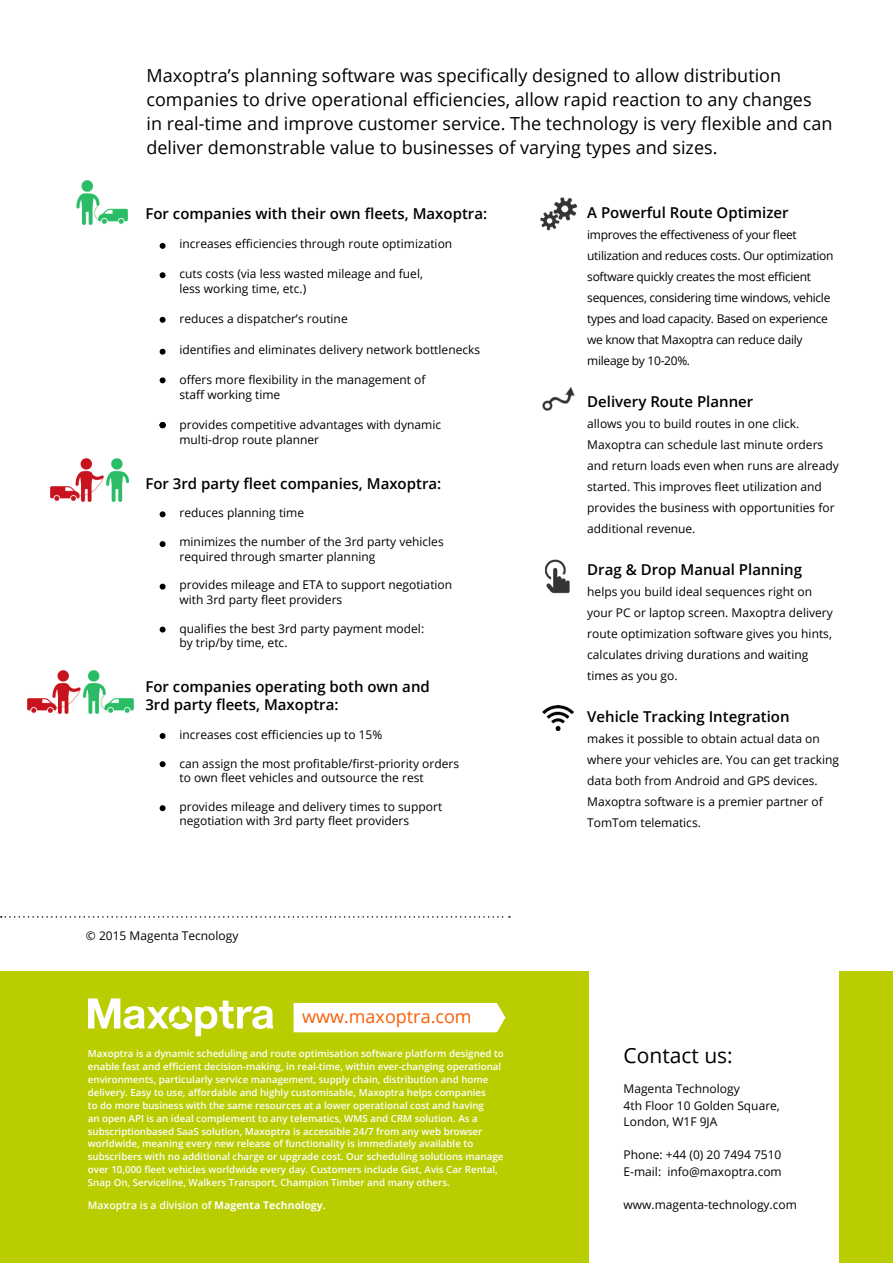
<style>
.page{position:relative;width:893px;height:1263px;background:#fff}
.page>*{position:absolute;margin:0;border:0;box-sizing:border-box;transform-origin:0 0}
.t1{font:21px "Open Sans";color:#000}
.t2{font:18px/24px "Open Sans";color:#000}
.t3{font:18px "Open Sans";color:#f95e06}
.t4{font:600 15px/18px "Open Sans";color:#000}
.t5{font:12px/21px "Open Sans";color:#000}
.t6{font:12px/21px "Open Sans";letter-spacing:-.025em;color:#000}
.t7{font:600 10.5px "Open Sans";color:#fff}
.t8{font:600 9.75px/12.9px "Open Sans";color:#fff}
.s1{font-weight:700}
</style>
<div class="page">
<img style="left:545px;top:559px;width:25px;height:35px">
<img style="left:540px;top:197px;width:36px;height:34px">
<svg style="left:1px;top:916px;width:509px;height:2px"></svg>
<div style="left:0;top:971px;width:893px;height:292px;background:#b9cd00"></div>
<div style="left:590px;top:971px;width:249px;height:292px;background:#fff"></div>
<div style="left:294px;top:1003px;width:211px;height:29px;background:#fff"></div>
<svg style="left:88px;top:998px;width:186px;height:38px"></svg>
<img style="left:542px;top:387px;width:32px;height:23px">
<img style="left:543px;top:706px;width:31px;height:24px">
<img style="left:77px;top:181px;width:50px;height:43px">
<img style="left:50px;top:458px;width:78px;height:44px">
<img style="left:28px;top:670px;width:106px;height:44px">
<svg style="left:160px;top:422px;width:6px;height:6px"></svg>
<svg style="left:160px;top:511px;width:6px;height:6px"></svg>
<svg style="left:160px;top:541px;width:6px;height:6px"></svg>
<svg style="left:160px;top:584px;width:6px;height:6px"></svg>
<svg style="left:160px;top:627px;width:6px;height:5px"></svg>
<svg style="left:160px;top:733px;width:6px;height:6px"></svg>
<svg style="left:160px;top:761px;width:6px;height:6px"></svg>
<svg style="left:160px;top:805px;width:6px;height:6px"></svg>
<svg style="left:160px;top:377px;width:6px;height:6px"></svg>
<svg style="left:160px;top:349px;width:6px;height:6px"></svg>
<svg style="left:160px;top:317px;width:6px;height:6px"></svg>
<svg style="left:160px;top:272px;width:6px;height:6px"></svg>
<svg style="left:160px;top:243px;width:6px;height:6px"></svg>
<p class="t2" style="left:146px;top:63px;width:688px">Maxoptra’s planning software was specifically designed to allow distribution companies to drive operational efficiencies, allow rapid reaction to any changes<br>in real-time and improve customer service. The technology is very flexible and can deliver demonstrable value to businesses of varying types and sizes.</p>
<p class="t4" style="left:145px;top:204px;width:343px">For companies with their own fleets, Maxoptra:</p>
<p class="t5" style="left:179px;top:233px;width:274px">increases efficiencies through route optimization</p>
<p class="t5" style="left:179px;top:266px;width:245px;line-height:15px">cuts costs (via less wasted mileage and fuel, less working time, etc.)</p>
<p class="t5" style="left:179px;top:308px;width:170px">reduces a dispatcher’s routine</p>
<p class="t5" style="left:179px;top:338px;width:302px">identifies and eliminates delivery network bottlenecks</p>
<p class="t5" style="left:179px;top:371px;width:248px;line-height:15px">offers more flexibility in the management of staff working time</p>
<p class="t5" style="left:179px;top:416px;width:263px;line-height:15px">provides competitive advantages with dynamic multi-drop route planner</p>
<p class="t4" style="left:145px;top:474px;width:297px">For 3rd party fleet companies, Maxoptra:</p>
<p class="t5" style="left:179px;top:502px;width:126px">reduces planning time</p>
<p class="t5" style="left:179px;top:534px;width:266px;line-height:14.4px">minimizes the number of the 3rd party vehicles required through smarter planning</p>
<p class="t5" style="left:179px;top:577px;width:274px;line-height:14.4px">provides mileage and ETA to support negotiation with 3rd party fleet providers</p>
<p class="t5" style="left:179px;top:621px;width:246px;line-height:14.4px">qualifies the best 3rd party payment model: by trip/by time, etc.</p>
<p class="t4" style="left:145px;top:677px;width:286px">For companies operating both own and<br>3rd party fleets, Maxoptra:</p>
<p class="t5" style="left:179px;top:723px;width:204px">increases cost efficiencies up to 15%</p>
<p class="t5" style="left:179px;top:756px;width:281px;line-height:14.4px">can assign the most profitable/first-priority orders to own fleet vehicles and outsource the rest</p>
<p class="t5" style="left:179px;top:799px;width:264px;line-height:14.4px">provides mileage and delivery times to support negotiation with 3rd party fleet providers</p>
<p class="t5" style="left:86px;top:924px;width:154px">© 2015 Magenta Tecnology</p>
<h2 class="t3" style="left:302px;top:1004px;width:171px">www.maxoptra.com</h2>
<p class="t8" style="left:88px;top:1047px;width:417px">Maxoptra is a dynamic scheduling and route optimisation software platform designed to enable fast and efficient decision-making, in real-time, within ever-changing operational environments, particularly service management, supply chain, distribution and home delivery. Easy to use, affordable and highly customisable, Maxoptra helps companies<br>to do more business with the same resources at a lower operational cost and having<br>an open API is an ideal complement to any telematics, WMS and CRM solution. As a subscriptionbased SaaS solution, Maxoptra is accessible 24/7 from any web browser worldwide, meaning every new release of functionality is immediately available to subscribers with no additional charge or upgrade cost. Our scheduling solutions manage over 10,000 fleet vehicles worldwide every day. Customers include Gist, Avis Car Rental, Snap On, Serviceline, Walkers Transport, Champion Timber and many others.</p>
<p class="t7" style="left:88px;top:1197px;width:239px">Maxoptra is a division of <span class="s1">Magenta Technology</span>.</p>
<p class="t4" style="left:587px;top:203px;width:203px">A Powerful Route Optimizer</p>
<p class="t6" style="left:587px;top:224px;width:248px">improves the effectiveness of your fleet utilization and reduces costs. Our optimization software quickly creates the most efficient sequences, considering time windows, vehicle types and load capacity. Based on experience we know that Maxoptra can reduce daily mileage by 10-20%.</p>
<p class="t4" style="left:587px;top:392px;width:168px">Delivery Route Planner</p>
<p class="t5" style="left:587px;top:413px;width:253px">allows you to build routes in one click.<br>Maxoptra can schedule last minute orders and return loads even when runs are already started. This improves fleet utilization and provides the business with opportunities for additional revenue.</p>
<p class="t4" style="left:587px;top:560px;width:216px">Drag &amp; Drop Manual Planning</p>
<p class="t5" style="left:587px;top:581px;width:247px">helps you build ideal sequences right on your PC or laptop screen. Maxoptra delivery route optimization software gives you hints, calculates driving durations and waiting times as you go.</p>
<p class="t4" style="left:587px;top:707px;width:204px">Vehicle Tracking Integration</p>
<p class="t5" style="left:587px;top:728px;width:253px">makes it possible to obtain actual data on where your vehicles are. You can get tracking data both from Android and GPS devices.<br>Maxoptra software is a premier partner of TomTom telematics.</p>
<h1 class="t1" style="left:624px;top:1041px;width:111px">Contact us:</h1>
<p class="t5" style="left:624px;top:1080px;width:158px;line-height:16.5px">Magenta Technology<br>4th Floor 10 Golden Square,<br>London, W1F 9JA</p>
<p class="t5" style="left:624px;top:1146px;width:160px;line-height:16.5px">Phone: +44 (0) 20 7494 7510<br>E-mail: info@maxoptra.com</p>
<p class="t5" style="left:624px;top:1193px;width:175px">www.magenta-technology.com</p>
</div>
